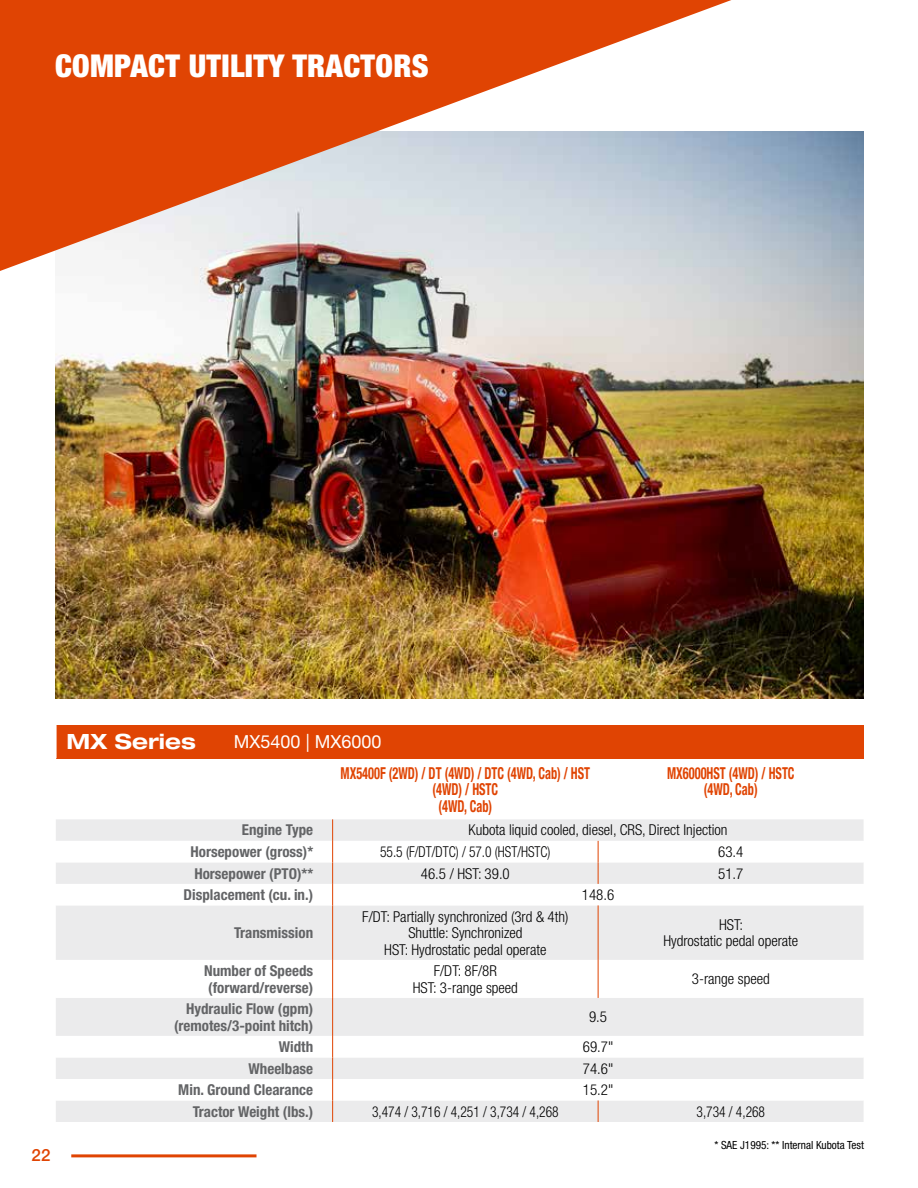
<style>
.page{position:relative;width:918px;height:1188px;background:#fff}
.page>*{position:absolute;margin:0;border:0;box-sizing:border-box;transform-origin:0 0}
.t1{font:900 condensed 31.5px "Helvetica Neue LT Std";letter-spacing:.01em;color:#fff}
.t2{font:700 expanded 21px "Helvetica Neue LT Std";color:#fff}
.t3{font:18px "Helvetica Neue LT Std";color:#fff}
.t4{font:500 16.8px "Helvetica Neue LT Std";color:#e04403}
.t5{font:700 condensed 16.5px/16.5px "Helvetica Neue LT Std";color:#e04403;text-align:center;scale:.75 1}
.t6{font:300 condensed 15px/16.5px "Helvetica Neue LT Std";color:#000;text-align:center}
.t7{font:700 condensed 15px/16.5px "Helvetica Neue LT Std";color:#636466}
.t8{font:300 condensed 15px "Helvetica Neue LT Std";color:#000;scale:.9 1}
.t9{font:condensed 11.25px "Helvetica Neue LT Std";color:#000}
</style>
<div class="page">
<img style="left:55px;top:131px;width:809px;height:567px">
<div style="left:56px;top:725px;width:808px;height:33px;background:#e04403"></div>
<div style="left:56px;top:819px;width:808px;height:303px;background:#ebebec"></div>
<svg style="left:56px;top:841px;width:808px;height:259px;fill:#ebebec"></svg>
<svg style="left:332px;top:819px;width:1px;height:86px"></svg>
<hr style="left:332px;top:905px;width:1px;height:55px;background:#e04403">
<hr style="left:332px;top:960px;width:1px;height:38px;background:#e04403">
<hr style="left:332px;top:998px;width:1px;height:38px;background:#e04403">
<svg style="left:332px;top:1036px;width:1px;height:86px"></svg>
<svg style="left:598px;top:841px;width:1px;height:43px"></svg>
<hr style="left:55px;top:725px;width:2px;height:33px;background:#fff">
<hr style="left:598px;top:905px;width:1px;height:55px;background:#e04403">
<hr style="left:598px;top:960px;width:1px;height:38px;background:#e04403">
<svg style="left:598px;top:1100px;width:1px;height:22px"></svg>
<svg style="left:0;top:0;width:731px;height:271px;background:#dd9072"></svg>
<hr style="left:71px;top:1154px;width:186px;height:3px;background:#e04403">
<h1 class="t1" style="left:55px;top:46px;width:375px">COMPACT UTILITY TRACTORS</h1>
<h2 class="t2" style="left:67px;top:729px;width:131px">MX Series</h2>
<p class="t3" style="left:234px;top:731px;width:149px">MX5400 | MX6000</p>
<p class="t5" style="left:341px;top:764px;width:334px">MX5400F (2WD) / DT (4WD) / DTC (4WD, Cab) / HST (4WD) / HSTC<br>(4WD, Cab)</p>
<p class="t5" style="left:667px;top:764px;width:171px">MX6000HST (4WD) / HSTC (4WD, Cab)</p>
<p class="t7" style="left:242px;top:822px;width:73px">Engine Type</p>
<p class="t6" style="left:469px;top:822px;width:261px">Kubota liquid cooled, diesel, CRS, Direct Injection</p>
<p class="t7" style="left:191px;top:843px;width:124px">Horsepower (gross)*</p>
<p class="t8" style="left:380px;top:843px;width:191px">55.5 (F/DT/DTC) / 57.0 (HST/HSTC)</p>
<p class="t6" style="left:718px;top:843px;width:27px">63.4</p>
<p class="t7" style="left:194px;top:865px;width:120px">Horsepower (PTO)**</p>
<p class="t6" style="left:421px;top:865px;width:90px">46.5 / HST: 39.0</p>
<p class="t6" style="left:718px;top:865px;width:27px">51.7</p>
<p class="t7" style="left:184px;top:886px;width:131px">Displacement (cu. in.)</p>
<p class="t6" style="left:582px;top:886px;width:34px">148.6</p>
<p class="t7" style="left:234px;top:924px;width:81px">Transmission</p>
<p class="t6" style="left:362px;top:908px;width:208px">F/DT: Partially synchronized (3rd &amp; 4th)<br>Shuttle: Synchronized<br>HST: Hydrostatic pedal operate</p>
<p class="t6" style="left:663px;top:916px;width:136px">HST:<br>Hydrostatic pedal operate</p>
<p class="t4" style="left:32px;top:1145px;width:20px">22</p>
<p class="t7" style="left:204px;top:962px;width:111px">Number of Speeds (forward/reverse)</p>
<p class="t6" style="left:413px;top:962px;width:107px">F/DT: 8F/8R<br>HST: 3-range speed</p>
<p class="t6" style="left:692px;top:971px;width:80px">3-range speed</p>
<p class="t7" style="left:174px;top:1000px;width:140px;text-align:right">Hydraulic Flow (gpm) (remotes/3-point hitch)</p>
<p class="t6" style="left:589px;top:1009px;width:19px">9.5</p>
<p class="t7" style="left:279px;top:1038px;width:36px">Width</p>
<p class="t6" style="left:583px;top:1038px;width:32px">69.7"</p>
<p class="t7" style="left:248px;top:1060px;width:66px">Wheelbase</p>
<p class="t6" style="left:583px;top:1060px;width:32px">74.6"</p>
<p class="t7" style="left:178px;top:1081px;width:136px">Min. Ground Clearance</p>
<p class="t6" style="left:583px;top:1081px;width:32px">15.2"</p>
<p class="t7" style="left:193px;top:1103px;width:122px">Tractor Weight (lbs.)</p>
<p class="t8" style="left:372px;top:1103px;width:209px">3,474 / 3,716 / 4,251 / 3,734 / 4,268</p>
<p class="t8" style="left:697px;top:1103px;width:78px">3,734 / 4,268</p>
<p class="t9" style="left:714px;top:1139px;width:151px">* SAE J1995: ** Internal Kubota Test</p>
</div>
